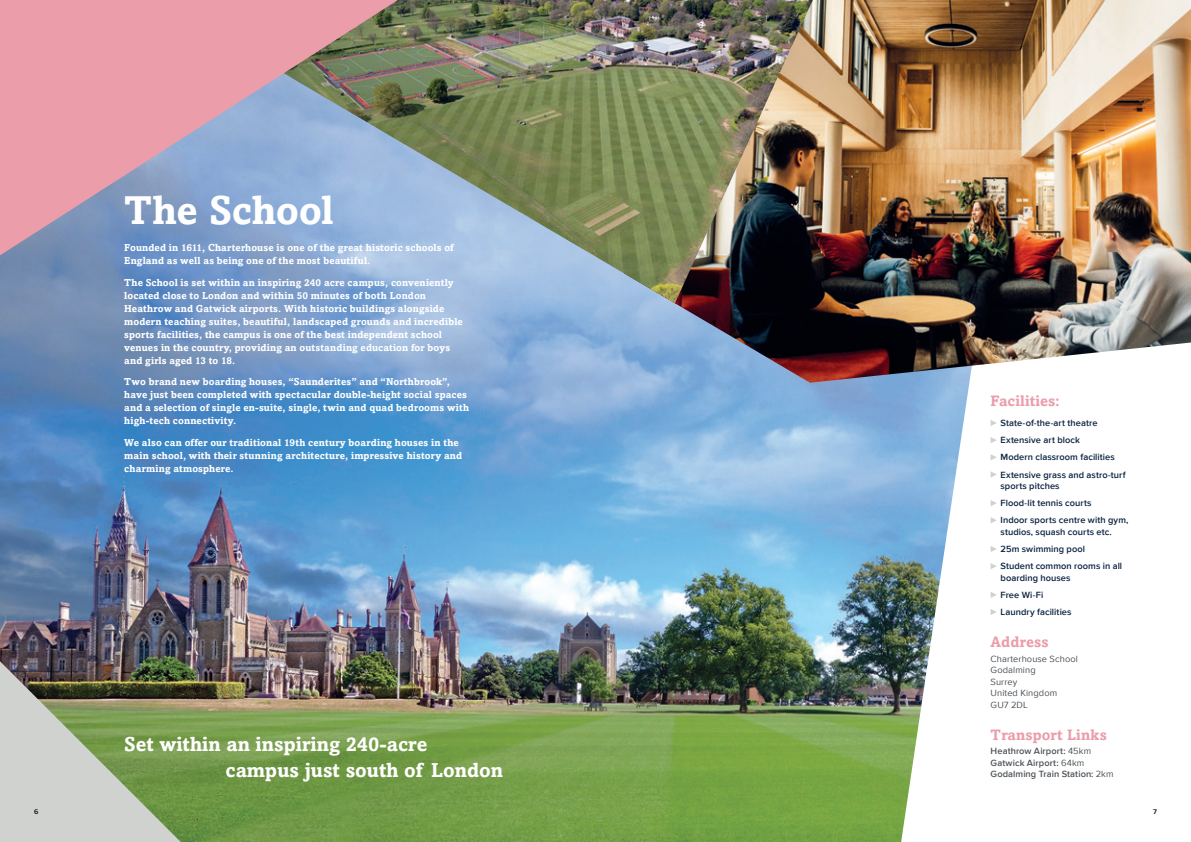
<style>
.page{position:relative;width:1191px;height:842px;background:#fff}
.page>*{position:absolute;margin:0;border:0;box-sizing:border-box;transform-origin:0 0}
.t1{font:700 40px "Amasis MT Std";letter-spacing:-.01em;color:#fff}
.t2{font:700 20px/26px "Amasis MT Std";color:#fff}
.t3{font:700 15px "Amasis MT Std";letter-spacing:.005em;color:#eb9daa}
.t4{font:700 10px/13px "Amasis MT Std";letter-spacing:.01em;color:#fff}
.t5{font:600 9.2px/17.2px "Proxima Nova";letter-spacing:.01em;color:#08213f}
.t6{font:600 9.2px/11.5px "Proxima Nova";letter-spacing:.005em;color:#4d5256}
.t7{font:9.2px/11.5px "Proxima Nova";letter-spacing:.01em;color:#4d5256}
.t8{font:700 7px "Proxima Nova";color:#231f20}
.s1{font-weight:400}
</style>
<div class="page">
<img style="left:0;top:255px;width:997px;height:587px">
<svg style="left:990px;top:420px;width:6px;height:6px"></svg>
<svg style="left:990px;top:437px;width:6px;height:6px"></svg>
<svg style="left:990px;top:454px;width:6px;height:6px"></svg>
<svg style="left:990px;top:471px;width:6px;height:7px"></svg>
<svg style="left:990px;top:500px;width:6px;height:6px"></svg>
<svg style="left:990px;top:517px;width:6px;height:6px"></svg>
<svg style="left:990px;top:546px;width:6px;height:6px"></svg>
<svg style="left:990px;top:563px;width:6px;height:6px"></svg>
<svg style="left:990px;top:592px;width:6px;height:6px"></svg>
<svg style="left:990px;top:609px;width:6px;height:6px"></svg>
<img style="left:624px;top:0;width:567px;height:383px">
<img style="left:280px;top:0;width:533px;height:303px">
<svg style="left:0;top:661px;width:181px;height:181px;background:#9ba68a"></svg>
<svg style="left:0;top:0;width:398px;height:255px;background:#b99eb3"></svg>
<h1 class="t1" style="left:124px;top:186px;width:211px">The School</h1>
<p class="t4" style="left:124px;top:241px;width:331px">Founded in 1611, Charterhouse is one of the great historic schools of<br>England as well as being one of the most beautiful.</p>
<p class="t4" style="left:124px;top:276px;width:340px">The School is set within an inspiring 240 acre campus, conveniently located close to London and within 50 minutes of both London Heathrow and Gatwick airports. With historic buildings alongside modern teaching suites, beautiful, landscaped grounds and incredible sports facilities, the campus is one of the best independent school venues in the country, providing an outstanding education for boys and girls aged 13 to 18.</p>
<p class="t4" style="left:124px;top:375px;width:346px">Two brand new boarding houses, “Saunderites” and “Northbrook”, have just been completed with spectacular double-height social spaces and a selection of single en-suite, single, twin and quad bedrooms with high-tech connectivity.</p>
<p class="t4" style="left:124px;top:436px;width:339px">We also can offer our traditional 19th century boarding houses in the main school, with their stunning architecture, impressive history and charming atmosphere.</p>
<p class="t8" style="left:34px;top:806px;width:6px">6</p>
<h2 class="t2" style="left:225px;top:731px;width:279px;text-indent:-101px">Set within an inspiring 240-acre campus just south of London</h2>
<h3 class="t3" style="left:990px;top:392px;width:71px">Facilities:</h3>
<p class="t5" style="left:1000px;top:414px;width:127px">State-of-the-art theatre<br>Extensive art block<br>Modern classroom facilities<br>Extensive grass and astro-turf</p>
<p class="t5" style="left:1000px;top:477px;width:129px">sports pitches<br>Flood-lit tennis courts<br>Indoor sports centre with gym,</p>
<p class="t5" style="left:1000px;top:523px;width:123px">studios, squash courts etc.<br>25m swimming pool<br>Student common rooms in all</p>
<p class="t5" style="left:1000px;top:569px;width:73px">boarding houses<br>Free Wi-Fi<br>Laundry facilities</p>
<h3 class="t3" style="left:990px;top:633px;width:60px">Address</h3>
<p class="t7" style="left:990px;top:652px;width:89px">Charterhouse School<br>Godalming<br>Surrey<br>United Kingdom<br>GU7 2DL</p>
<h3 class="t3" style="left:990px;top:725px;width:118px">Transport Links</h3>
<p class="t6" style="left:990px;top:745px;width:125px">Heathrow Airport: <span class="s1">45km<br></span>Gatwick Airport: <span class="s1">64km<br></span>Godalming Train Station: <span class="s1">2km</span></p>
<p class="t8" style="left:1153px;top:806px;width:5px">7</p>
</div>
